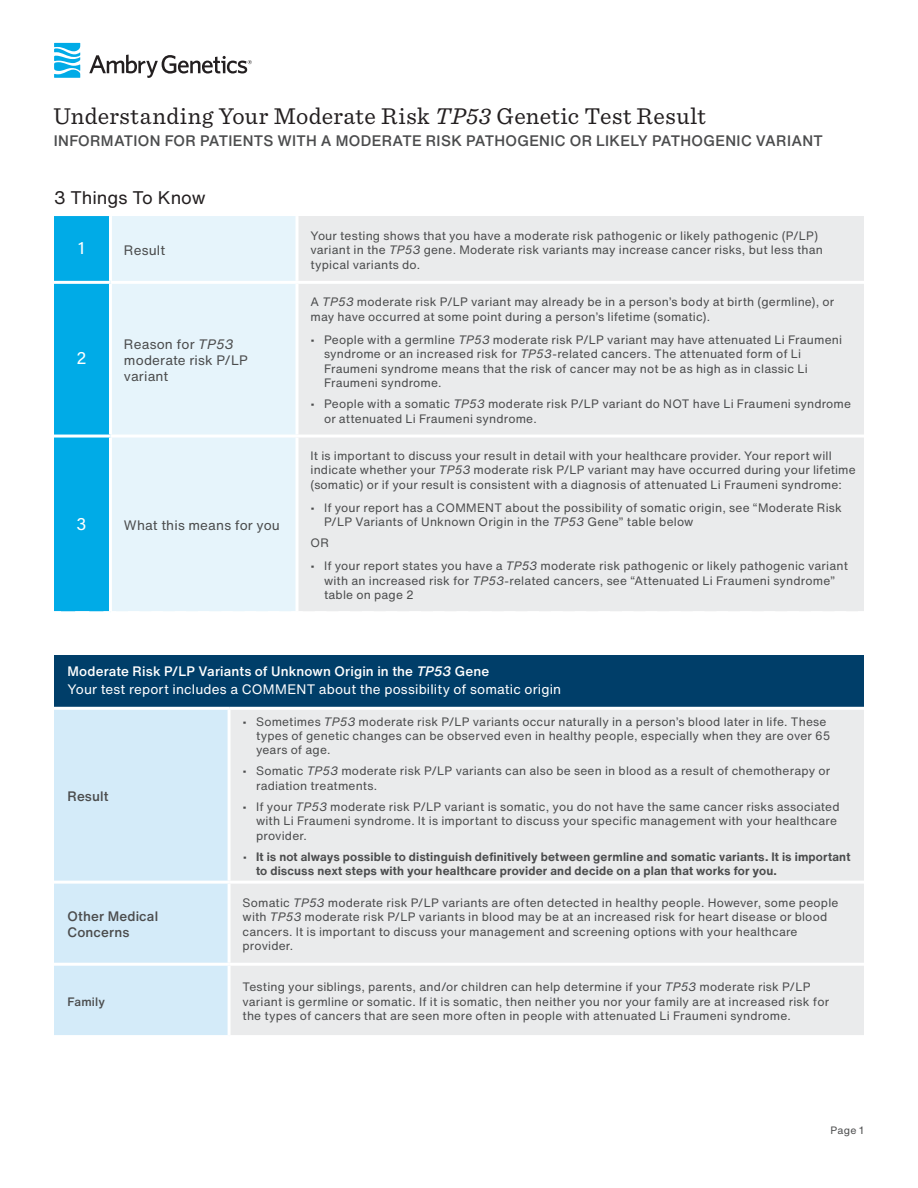
<style>
.page{position:relative;width:918px;height:1188px;background:#fff}
.page>*{position:absolute;margin:0;border:0;box-sizing:border-box;transform-origin:0 0}
.Titles{font:24px "Sentinel";letter-spacing:.02em;color:#231f20}
.Black_all_caps_subhead{font:18px "Helvetica Now Text";letter-spacing:-.005em;color:#231f20}
.t1{font:18px "Acumin Pro";color:#fff}
.t2{font:500 15px "Helvetica Now Text";letter-spacing:.02em;color:#4b4c4d}
.Black_all_caps_subhead-2{font:13.5px/18px "Helvetica Now Text";letter-spacing:.01em;color:#fff}
.Body_Copy{font:13.5px/16.2px "Helvetica Now Text";letter-spacing:.01em;color:#4b4c4d}
.Body_Copy-2{font:500 13.5px/16.2px "Helvetica Now Text";letter-spacing:.01em;color:#4b4c4d}
.Body_Copy-3{font:12px/14.4px "Helvetica Now Text";letter-spacing:.015em;color:#4b4c4d}
.t3{font:700 12px/14.4px "Helvetica Now Text";letter-spacing:.015em;color:#4b4c4d}
.Body_Copy-4{font:500 12px "Helvetica Now Text";letter-spacing:.015em;color:#4b4c4d}
.BODY{font:10.5px "Helvetica Now Text";color:#4b4c4d}
.s1{font-style:italic}
.s2{font-weight:500}
.s3{font-weight:500;font-style:italic}
</style>
<div class="page">
<div style="left:116px;top:216px;width:180px;height:395px;background:#e6f4fb"></div>
<div style="left:298px;top:216px;width:566px;height:395px;background:#eaebec"></div>
<hr style="left:110px;top:281px;width:187px;height:3px;background:#fff">
<hr style="left:297px;top:281px;width:567px;height:3px;background:#fff">
<hr style="left:110px;top:435px;width:187px;height:3px;background:#fff">
<hr style="left:297px;top:435px;width:567px;height:3px;background:#fff">
<svg style="left:54px;top:216px;width:62px;height:396px;background:#1bb3e9"></svg>
<div style="left:54px;top:655px;width:810px;height:53px;background:#003e69"></div>
<div style="left:54px;top:710px;width:174px;height:325px;background:#d4ebf9"></div>
<div style="left:231px;top:710px;width:633px;height:325px;background:#eaebec"></div>
<hr style="left:54px;top:707px;width:175px;height:3px;background:#fff">
<hr style="left:229px;top:707px;width:635px;height:3px;background:#fff">
<hr style="left:54px;top:881px;width:175px;height:3px;background:#fff">
<hr style="left:229px;top:881px;width:635px;height:3px;background:#fff">
<hr style="left:54px;top:963px;width:175px;height:3px;background:#fff">
<hr style="left:229px;top:963px;width:635px;height:3px;background:#fff">
<svg style="left:54px;top:43px;width:26px;height:35px"></svg>
<svg style="left:89px;top:55px;width:163px;height:23px"></svg>
<p class="Titles" style="left:54px;top:98px;width:654px">Understanding Your Moderate Risk <span class="s1">TP53</span> Genetic Test Result</p>
<p class="t2" style="left:54px;top:130px;width:771px">INFORMATION FOR PATIENTS WITH A MODERATE RISK PATHOGENIC OR LIKELY PATHOGENIC VARIANT</p>
<p class="Black_all_caps_subhead" style="left:54px;top:184px;width:153px">3 Things To Know</p>
<p class="t1" style="left:78px;top:236px;width:8px">1</p>
<p class="Body_Copy" style="left:124px;top:242px;width:43px">Result</p>
<p class="t1" style="left:77px;top:346px;width:11px">2</p>
<p class="Body_Copy" style="left:124px;top:336px;width:126px">Reason for <span class="s1">TP53 </span>moderate risk P/LP variant</p>
<p class="t1" style="left:77px;top:511px;width:11px">3</p>
<p class="Body_Copy" style="left:124px;top:517px;width:157px">What this means for you</p>
<p class="Body_Copy-3" style="left:310px;top:228px;width:514px">Your testing shows that you have a moderate risk pathogenic or likely pathogenic (P/LP) variant in the <span class="s1">TP53</span> gene. Moderate risk variants may increase cancer risks, but less than typical variants do.</p>
<p class="Body_Copy-3" style="left:310px;top:295px;width:525px">A <span class="s1">TP53</span> moderate risk P/LP variant may already be in a person’s body at birth (germline), or may have occurred at some point during a person’s lifetime (somatic).</p>
<p class="Body_Copy-3" style="left:324px;top:332px;width:520px;text-indent:-14px">• People with a germline <span class="s1">TP53</span> moderate risk P/LP variant may have attenuated Li Fraumeni syndrome or an increased risk for <span class="s1">TP53</span>-related cancers. The attenuated form of Li Fraumeni syndrome means that the risk of cancer may not be as high as in classic Li Fraumeni syndrome.</p>
<p class="Body_Copy-3" style="left:324px;top:396px;width:529px;text-indent:-14px">• People with a somatic <span class="s1">TP53</span> moderate risk P/LP variant do NOT have Li Fraumeni syndrome or attenuated Li Fraumeni syndrome.</p>
<p class="Body_Copy-3" style="left:310px;top:448px;width:547px">It is important to discuss your result in detail with your healthcare provider. Your report will indicate whether your <span class="s1">TP53</span> moderate risk P/LP variant may have occurred during your lifetime (somatic) or if your result is consistent with a diagnosis of attenuated Li Fraumeni syndrome:</p>
<p class="Body_Copy-3" style="left:324px;top:500px;width:520px;text-indent:-14px">• If your report has a COMMENT about the possibility of somatic origin, see “Moderate Risk<br>P/LP Variants of Unknown Origin in the <span class="s1">TP53</span> Gene” table below</p>
<p class="Body_Copy-3" style="left:310px;top:536px;width:20px">OR</p>
<p class="Body_Copy-3" style="left:324px;top:559px;width:525px;text-indent:-14px">• If your report states you have a <span class="s1">TP53</span> moderate risk pathogenic or likely pathogenic variant with an increased risk for <span class="s1">TP53</span>-related cancers, see “Attenuated Li Fraumeni syndrome” table on page 2</p>
<p class="Black_all_caps_subhead-2" style="left:68px;top:662px;width:495px"><span class="s2">Moderate Risk P/LP Variants of Unknown Origin in the</span> <span class="s3">TP53</span> <span class="s2">Gene<br></span>Your test report includes a COMMENT about the possibility of somatic origin</p>
<p class="Body_Copy-2" style="left:68px;top:788px;width:42px">Result</p>
<p class="Body_Copy-2" style="left:68px;top:908px;width:92px">Other Medical<br>Concerns</p>
<p class="Body_Copy-4" style="left:68px;top:992px;width:39px">Family</p>
<p class="Body_Copy-3" style="left:256px;top:714px;width:576px;text-indent:-14px">• Sometimes <span class="s1">TP53</span> moderate risk P/LP variants occur naturally in a person’s blood later in life. These types of genetic changes can be observed even in healthy people, especially when they are over 65 years of age.</p>
<p class="Body_Copy-3" style="left:256px;top:764px;width:576px;text-indent:-14px">• Somatic <span class="s1">TP53</span> moderate risk P/LP variants can also be seen in blood as a result of chemotherapy or radiation treatments.</p>
<p class="Body_Copy-3" style="left:256px;top:799px;width:585px;text-indent:-14px">• If your <span class="s1">TP53</span> moderate risk P/LP variant is somatic, you do not have the same cancer risks associated with Li Fraumeni syndrome. It is important to discuss your specific management with your healthcare provider.</p>
<p class="t3" style="left:256px;top:850px;width:596px;text-indent:-14px">• It is not always possible to distinguish definitively between germline and somatic variants. It is important to discuss next steps with your healthcare provider and decide on a plan that works for you.</p>
<p class="Body_Copy-3" style="left:243px;top:895px;width:597px">Somatic <span class="s1">TP53</span> moderate risk P/LP variants are often detected in healthy people. However, some people with <span class="s1">TP53</span> moderate risk P/LP variants in blood may be at an increased risk for heart disease or blood cancers. It is important to discuss your management and screening options with your healthcare provider.</p>
<p class="Body_Copy-3" style="left:243px;top:979px;width:588px">Testing your siblings, parents, and/or children can help determine if your <span class="s1">TP53</span> moderate risk P/LP variant is germline or somatic. If it is somatic, then neither you nor your family are at increased risk for the types of cancers that are seen more often in people with attenuated Li Fraumeni syndrome.</p>
<p class="BODY" style="left:831px;top:1122px;width:35px">Page 1</p>
</div>
